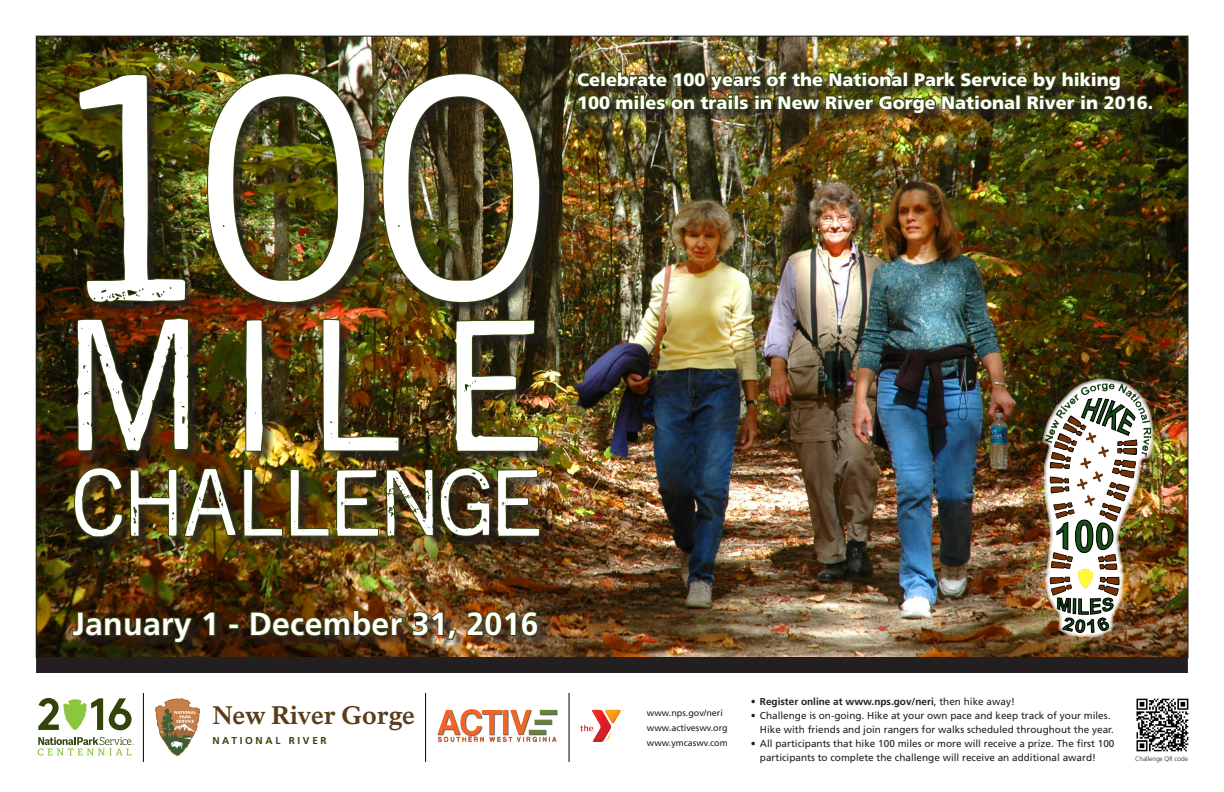
<style>
.page{position:relative;width:1224px;height:792px;background:#fff}
.page>*{position:absolute;margin:0;border:0;box-sizing:border-box;transform-origin:0 0}
.t1{font:240px "Reprise Stamp";color:#fff}
.t2{font:141px "Reprise Stamp";color:#fff}
.t3{font:71px "Reprise Stamp";letter-spacing:.075em;color:#fff}
.t4{font:700 32px "Frutiger LT Std";letter-spacing:.01em;color:#fff}
.t5{font:800 25px "NPS Rawlinson OT Old";letter-spacing:-.01em;color:#5a3d1a}
.t6{font:900 18px/23px "Frutiger LT Std";color:#fff}
.t7{font:10px/14px "Frutiger LT Std";color:#231f20}
.t8{font:700 10px "Frutiger LT Std";color:#231f20}
.t9{font:700 10px "Frutiger LT Std";letter-spacing:.27em;color:#33460e}
.t10{font:9px "Frutiger LT Std";color:#231f20}
.Box-text{font:300 6.5px "Frutiger LT Std";color:#231f20}
.s1{font-weight:400}
</style>
<div class="page">
<img style="left:38px;top:38px;width:1148px;height:618px">
<div style="left:36px;top:657px;width:1152px;height:16px;background:#231f20"></div>
<div style="left:75px;top:74px;width:477px;height:475px;background:#231f20;opacity:.75"></div>
<img style="left:73px;top:72px;width:468px;height:492px">
<img style="left:1028px;top:378px;width:135px;height:261px">
<div style="left:73px;top:611px;width:477px;height:44px;background:#231f20;opacity:.75"></div>
<svg style="left:71px;top:611px;width:123px;height:33px"></svg>
<svg style="left:201px;top:611px;width:15px;height:26px"></svg>
<div style="left:229px;top:624px;width:10px;height:5px;border:2px solid #33460e"></div>
<img style="left:249px;top:609px;width:155px;height:29px">
<svg style="left:411px;top:610px;width:47px;height:31px"></svg>
<svg style="left:466px;top:610px;width:73px;height:28px"></svg>
<div style="left:578px;top:72px;width:587px;height:53px;background:#231f20;opacity:.75"></div>
<img style="left:575px;top:69px;width:578px;height:56px">
<hr style="left:143px;top:693px;width:1px;height:69px;background:#000">
<svg style="left:38px;top:698px;width:65px;height:32px"></svg>
<svg style="left:109px;top:698px;width:23px;height:32px"></svg>
<svg style="left:38px;top:737px;width:96px;height:19px"></svg>
<img style="left:580px;top:709px;width:44px;height:33px">
<img style="left:437px;top:709px;width:121px;height:33px">
<hr style="left:425px;top:693px;width:1px;height:69px;background:#000">
<hr style="left:569px;top:693px;width:1px;height:69px;background:#000">
<img style="left:156px;top:699px;width:43px;height:57px">
<img style="left:1136px;top:698px;width:53px;height:54px">
<p class="t1" style="left:73px;top:14px;width:468px">100</p>
<p class="t2" style="left:73px;top:282px;width:468px">MILE</p>
<p class="t3" style="left:73px;top:451px;width:468px">CHALLENGE</p>
<p class="t4" style="left:72px;top:605px;width:468px">January 1 - December 31, 2016</p>
<p class="t5" style="left:212px;top:700px;width:204px">New River Gorge</p>
<p class="t9" style="left:212px;top:735px;width:116px">NATIONAL RIVER</p>
<p class="t6" style="left:577px;top:68px;width:578px">Celebrate 100 years of the National Park Service by hiking<br>100 miles on trails in New River Gorge National River in 2016.</p>
<p class="t10" style="left:647px;top:707px;width:78px">www.nps.gov/neri</p>
<p class="t10" style="left:647px;top:722px;width:82px">www.activeswv.org</p>
<p class="t10" style="left:647px;top:737px;width:82px">www.ymcaswv.com</p>
<p class="t8" style="left:751px;top:696px;width:266px">• Register online at www.nps.gov/neri<span class="s1">, then hike away!</span></p>
<p class="t7" style="left:760px;top:709px;width:356px;text-indent:-9px">• Challenge is on-going. Hike at your own pace and keep track of your miles.<br>Hike with friends and join rangers for walks scheduled throughout the year.</p>
<p class="t7" style="left:760px;top:737px;width:356px;text-indent:-9px">• All participants that hike 100 miles or more will receive a prize. The first 100 participants to complete the challenge will receive an additional award!</p>
<p class="Box-text" style="left:1135px;top:755px;width:54px">Challenge QR code</p>
</div>
